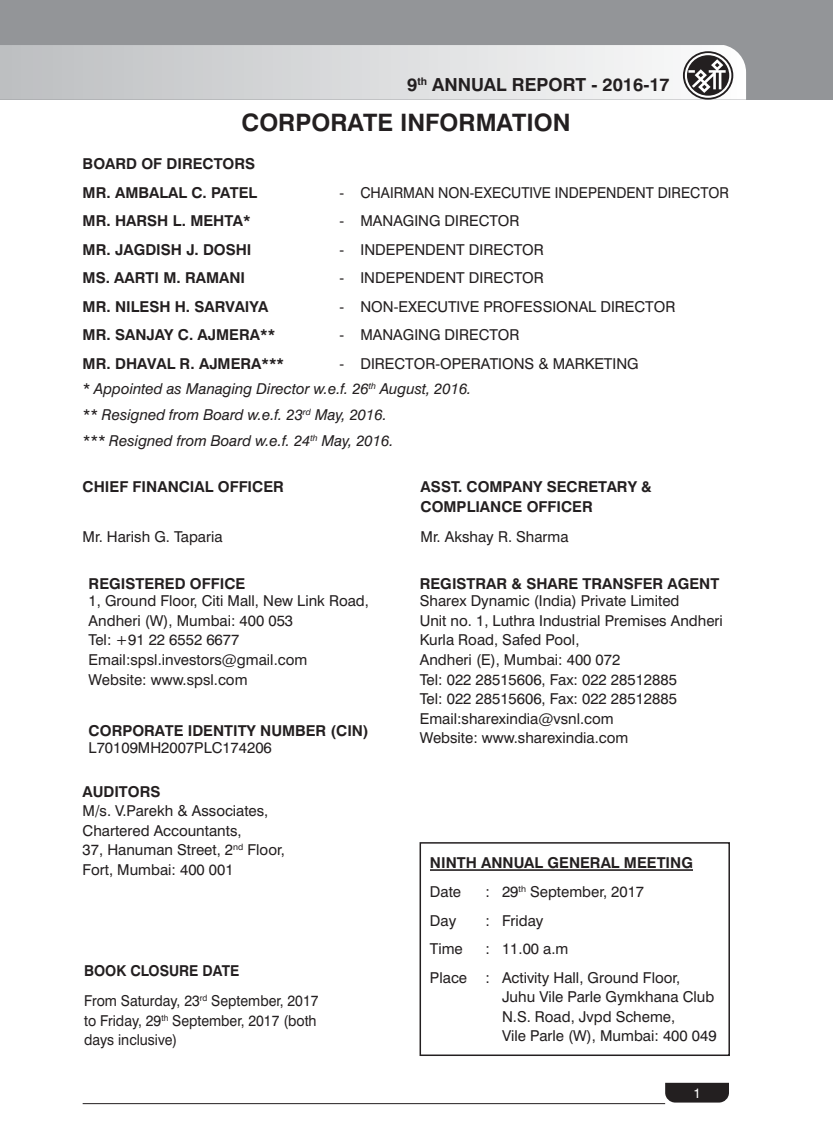
<style>
.page{position:relative;width:833px;height:1130px;background:#fff}
.page>*{position:absolute;margin:0;border:0;box-sizing:border-box;transform-origin:0 0}
.t1{font:700 24px "Swiss 721 BT";color:#231f20}
.t2{font:700 18px "Swiss 721 BT";color:#231f20}
.t3{font:15px/19.5px "Swiss 721 BT";color:#231f20}
.t4{font:700 15px/28.5px "Swiss 721 BT";color:#231f20}
.t5{font:italic 15px/25.5px "Swiss 721 BT";color:#231f20}
.t6{font:15px/30px "Swiss 721 BT";color:#231f20;scale:.94 1}
.t7{font:13.5px "Swiss 721 BT";color:#fff}
.s1{font-style:normal}
.s2{font-weight:700}
</style>
<div class="page">
<div style="left:0;top:0;width:832px;height:100px;background:#939598"></div>
<svg style="left:0;top:45px;width:745px;height:55px;background:#d9dadb"></svg>
<svg style="left:683px;top:52px;width:48px;height:47px"></svg>
<div style="left:682px;top:51px;width:50px;height:49px;border:2px solid #231f20;border-radius:50%"></div>
<svg style="left:685px;top:54px;width:44px;height:43px"></svg>
<div style="left:684px;top:53px;width:47px;height:45px;border:2px solid #fff;border-radius:50%"></div>
<svg style="left:688px;top:59px;width:37px;height:34px"></svg>
<svg style="left:665px;top:1082px;width:63px;height:20px"></svg>
<hr style="left:83px;top:1102px;width:581px;height:1px;background:#231f20">
<hr style="left:430px;top:869px;width:262px;height:1px;background:#231f20">
<div style="left:419px;top:841px;width:310px;height:214px;border:2px solid #231f20"></div>
<p class="t2" style="left:407px;top:78px;width:264px">9<sup>th</sup> ANNUAL REPORT - 2016-17</p>
<h1 class="t1" style="left:241px;top:113px;width:330px">CORPORATE INFORMATION</h1>
<p class="t4" style="left:83px;top:151px;width:176px">BOARD OF DIRECTORS<br>MR. AMBALAL C. PATEL</p>
<p class="t3" style="left:339px;top:184px;width:391px">- CHAIRMAN NON-EXECUTIVE INDEPENDENT DIRECTOR</p>
<p class="t4" style="left:83px;top:208px;width:169px">MR. HARSH L. MEHTA*</p>
<p class="t3" style="left:339px;top:213px;width:181px">- MANAGING DIRECTOR</p>
<p class="t4" style="left:83px;top:237px;width:170px">MR. JAGDISH J. DOSHI</p>
<p class="t3" style="left:339px;top:241px;width:206px">- INDEPENDENT DIRECTOR</p>
<p class="t4" style="left:83px;top:265px;width:164px">MS. AARTI M. RAMANI</p>
<p class="t3" style="left:339px;top:270px;width:206px">- INDEPENDENT DIRECTOR</p>
<p class="t4" style="left:83px;top:294px;width:187px">MR. NILESH H. SARVAIYA</p>
<p class="t3" style="left:339px;top:298px;width:337px">- NON-EXECUTIVE PROFESSIONAL DIRECTOR</p>
<p class="t4" style="left:83px;top:322px;width:194px">MR. SANJAY C. AJMERA**</p>
<p class="t3" style="left:339px;top:327px;width:181px">- MANAGING DIRECTOR</p>
<p class="t4" style="left:83px;top:351px;width:203px">MR. DHAVAL R. AJMERA***</p>
<p class="t5" style="left:83px;top:352px;width:557px;text-indent:256px"><span class="s1">- DIRECTOR-OPERATIONS &amp; MARKETING </span>* Appointed as Managing Director w.e.f. 26<sup>th</sup> August, 2016.<br>** Resigned from Board w.e.f. 23<sup>rd</sup> May, 2016.<br>*** Resigned from Board w.e.f. 24<sup>th</sup> May, 2016.</p>
<p class="t4" style="left:83px;top:474px;width:203px">CHIEF FINANCIAL OFFICER</p>
<p class="t4" style="left:420px;top:478px;width:233px;line-height:19.5px">ASST. COMPANY SECRETARY &amp;<br>COMPLIANCE OFFICER</p>
<p class="t3" style="left:83px;top:528px;width:141px">Mr. Harish G. Taparia</p>
<p class="t3" style="left:420px;top:528px;width:149px">Mr. Akshay R. Sharma</p>
<p class="t4" style="left:89px;top:571px;width:158px">REGISTERED OFFICE</p>
<p class="t4" style="left:419px;top:571px;width:301px">REGISTRAR &amp; SHARE TRANSFER AGENT</p>
<p class="t3" style="left:89px;top:592px;width:282px">1, Ground Floor, Citi Mall, New Link Road,<br>Andheri (W), Mumbai: 400 053<br>Tel: +91 22 6552 6677<br>Email:spsl.investors@gmail.com<br>Website: www.spsl.com</p>
<p class="t3" style="left:419px;top:592px;width:304px">Sharex Dynamic (India) Private Limited<br>Unit no. 1, Luthra Industrial Premises Andheri Kurla Road, Safed Pool,<br>Andheri (E), Mumbai: 400 072<br>Tel: 022 28515606, Fax: 022 28512885<br>Tel: 022 28515606, Fax: 022 28512885<br>Email:sharexindia@vsnl.com<br>Website: www.sharexindia.com</p>
<p class="t4" style="left:89px;top:717px;width:281px">CORPORATE IDENTITY NUMBER (CIN)</p>
<p class="t3" style="left:89px;top:739px;width:185px">L70109MH2007PLC174206</p>
<p class="t4" style="left:83px;top:778px;width:79px">AUDITORS</p>
<p class="t3" style="left:83px;top:802px;width:203px">M/s. V.Parekh &amp; Associates,<br>Chartered Accountants,<br>37, Hanuman Street, 2<sup>nd</sup> Floor,<br>Fort, Mumbai: 400 001</p>
<p class="t4" style="left:430px;top:850px;width:264px">NINTH ANNUAL GENERAL MEETING</p>
<p class="t3" style="left:430px;top:883px;width:33px">Date</p>
<p class="t3" style="left:485px;top:883px;width:160px">: 29<sup>th</sup> September, 2017</p>
<p class="t3" style="left:430px;top:911px;width:28px">Day</p>
<p class="t3" style="left:485px;top:911px;width:59px">: Friday</p>
<p class="t3" style="left:430px;top:940px;width:34px">Time</p>
<p class="t3" style="left:430px;top:935px;width:251px;line-height:28.5px;text-indent:56px">: 11.00 a.m<br>Place : Activity Hall, Ground Floor,</p>
<p class="t3" style="left:502px;top:988px;width:216px">Juhu Vile Parle Gymkhana Club<br>N.S. Road, Jvpd Scheme,<br>Vile Parle (W), Mumbai: 400 049</p>
<p class="t6" style="left:84px;top:957px;width:251px"><span class="s2">BOOK CLOSURE DATE<br></span>From Saturday, 23<sup>rd</sup> September, 2017</p>
<p class="t6" style="left:84px;top:1012px;width:249px;line-height:19.5px">to Friday, 29<sup>th</sup> September, 2017 (both days inclusive)</p>
<p class="t7" style="left:693px;top:1087px;width:9px">1</p>
</div>
